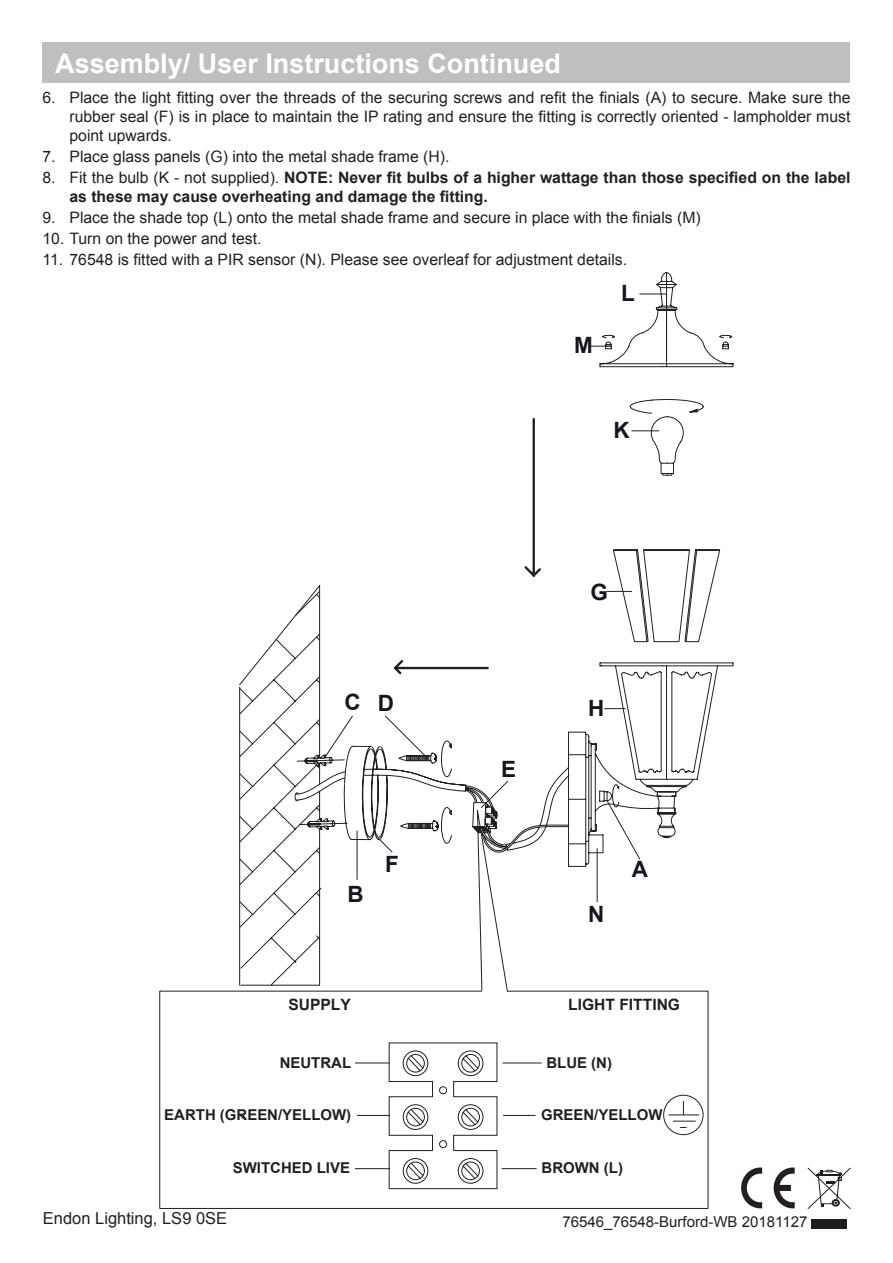
<style>
.page{position:relative;width:893px;height:1263px;background:#fff}
.page>*{position:absolute;margin:0;border:0;box-sizing:border-box;transform-origin:0 0}
.t1{font:700 27px "Arial";color:#fff}
.t2{font:700 22.5px "Arial";color:#18161c}
.t3{font:16.5px "Arial";color:#231f20}
.t4{font:15.75px/18.9px "Arial";color:#231f20;text-align:justify}
.t5{font:700 15.75px/18.9px "Arial";color:#231f20}
.t6{font:700 15.6px "Arial";color:#231f20}
.t7{font:700 15px "Arial";color:#231f20}
.t8{font:15px "Arial";color:#231f20}
.s1{font-weight:400}
</style>
<div class="page">
<div style="left:43px;top:43px;width:807px;height:40px;background:#bfbfbf"></div>
<svg style="left:741px;top:1167px;width:21px;height:41px"></svg>
<svg style="left:774px;top:1167px;width:21px;height:41px"></svg>
<svg style="left:807px;top:1167px;width:44px;height:42px"></svg>
<div style="left:811px;top:1219px;width:36px;height:9px;background:#201d1e"></div>
<svg style="left:607px;top:272px;width:126px;height:395px"></svg>
<svg style="left:607px;top:476px;width:97px;height:73px"></svg>
<svg style="left:641px;top:808px;width:36px;height:31px"></svg>
<svg style="left:295px;top:549px;width:429px;height:259px"></svg>
<svg style="left:392px;top:418px;width:151px;height:258px"></svg>
<svg style="left:323px;top:715px;width:318px;height:165px"></svg>
<hr style="left:597px;top:849px;width:1px;height:53px;background:#231f20">
<svg style="left:640px;top:294px;width:27px;height:1px"></svg>
<svg style="left:591px;top:335px;width:141px;height:141px"></svg>
<svg style="left:605px;top:708px;width:20px;height:1px"></svg>
<svg style="left:607px;top:591px;width:25px;height:1px"></svg>
<svg style="left:238px;top:1113px;width:6px;height:6px"></svg>
<svg style="left:477px;top:811px;width:30px;height:180px"></svg>
<svg style="left:389px;top:1043px;width:108px;height:145px"></svg>
<hr style="left:389px;top:1188px;width:108px;height:1px;background:#231f20">
<hr style="left:355px;top:1063px;width:35px;height:1px;background:#231f20">
<hr style="left:357px;top:1115px;width:33px;height:1px;background:#231f20">
<hr style="left:355px;top:1168px;width:35px;height:1px;background:#231f20">
<hr style="left:502px;top:1168px;width:35px;height:1px;background:#231f20">
<hr style="left:503px;top:1115px;width:32px;height:1px;background:#231f20">
<hr style="left:502px;top:1063px;width:40px;height:1px;background:#231f20">
<div style="left:664px;top:1095px;width:39px;height:40px;border:1px solid #231f20;border-radius:50%"></div>
<hr style="left:669px;top:1115px;width:30px;height:1px;background:#231f20">
<svg style="left:673px;top:1121px;width:22px;height:7px"></svg>
<svg style="left:683px;top:1101px;width:1px;height:13px"></svg>
<hr style="left:708px;top:991px;width:1px;height:217px;background:#231f20">
<hr style="left:160px;top:991px;width:322px;height:1px;background:#231f20">
<hr style="left:507px;top:991px;width:201px;height:1px;background:#231f20">
<hr style="left:159px;top:991px;width:1px;height:217px;background:#231f20">
<hr style="left:160px;top:1208px;width:548px;height:1px;background:#231f20">
<svg style="left:239px;top:686px;width:83px;height:300px"></svg>
<p class="t1" style="left:55px;top:45px;width:507px">Assembly/ User Instructions Continued</p>
<p class="t4" style="left:70px;top:88px;width:782px;text-indent:-27px">6. Place the light fitting over the threads of the securing screws and refit the finials (A) to secure. Make sure the rubber seal (F) is in place to maintain the IP rating and ensure the fitting is correctly oriented - lampholder must point upwards.</p>
<p class="t4" style="left:43px;top:147px;width:408px">7. Place glass panels (G) into the metal shade frame (H).</p>
<p class="t5" style="left:70px;top:169px;width:782px;text-indent:-27px"><span class="s1">8. Fit the bulb (K - not supplied).</span> NOTE: Never fit bulbs of a higher wattage than those specified on the label as these may cause overheating and damage the fitting.</p>
<p class="t4" style="left:43px;top:208px;width:660px">9. Place the shade top (L) onto the metal shade frame and secure in place with the finials (M)</p>
<p class="t4" style="left:43px;top:229px;width:221px">10. Turn on the power and test.</p>
<p class="t4" style="left:43px;top:250px;width:586px">11. 76548 is fitted with a PIR sensor (N). Please see overleaf for adjustment details.</p>
<h2 class="t2" style="left:345px;top:687px;width:51px">C D</h2>
<h2 class="t2" style="left:347px;top:879px;width:18px">B</h2>
<h2 class="t2" style="left:385px;top:849px;width:15px">F</h2>
<h2 class="t2" style="left:501px;top:754px;width:16px">E</h2>
<h2 class="t2" style="left:574px;top:330px;width:20px">M</h2>
<h2 class="t2" style="left:621px;top:278px;width:15px">L</h2>
<h2 class="t2" style="left:614px;top:415px;width:18px">K</h2>
<h2 class="t2" style="left:590px;top:577px;width:19px">G</h2>
<h2 class="t2" style="left:588px;top:693px;width:18px">H</h2>
<h2 class="t2" style="left:588px;top:899px;width:18px">N</h2>
<h2 class="t2" style="left:632px;top:854px;width:18px">A</h2>
<p class="t6" style="left:288px;top:994px;width:64px">SUPPLY</p>
<p class="t6" style="left:568px;top:994px;width:113px">LIGHT FITTING</p>
<p class="t7" style="left:280px;top:1052px;width:73px">NEUTRAL</p>
<p class="t7" style="left:164px;top:1105px;width:188px">EARTH (GREEN/YELLOW)</p>
<p class="t7" style="left:233px;top:1158px;width:119px">SWITCHED LIVE</p>
<p class="t3" style="left:43px;top:1207px;width:186px">Endon Lighting, LS9 0SE</p>
<p class="t7" style="left:546px;top:1052px;width:67px">BLUE (N)</p>
<p class="t7" style="left:541px;top:1105px;width:123px">GREEN/YELLOW</p>
<p class="t7" style="left:542px;top:1158px;width:83px">BROWN (L)</p>
<p class="t8" style="left:562px;top:1212px;width:246px">76546_76548-Burford-WB 20181127</p>
</div>
